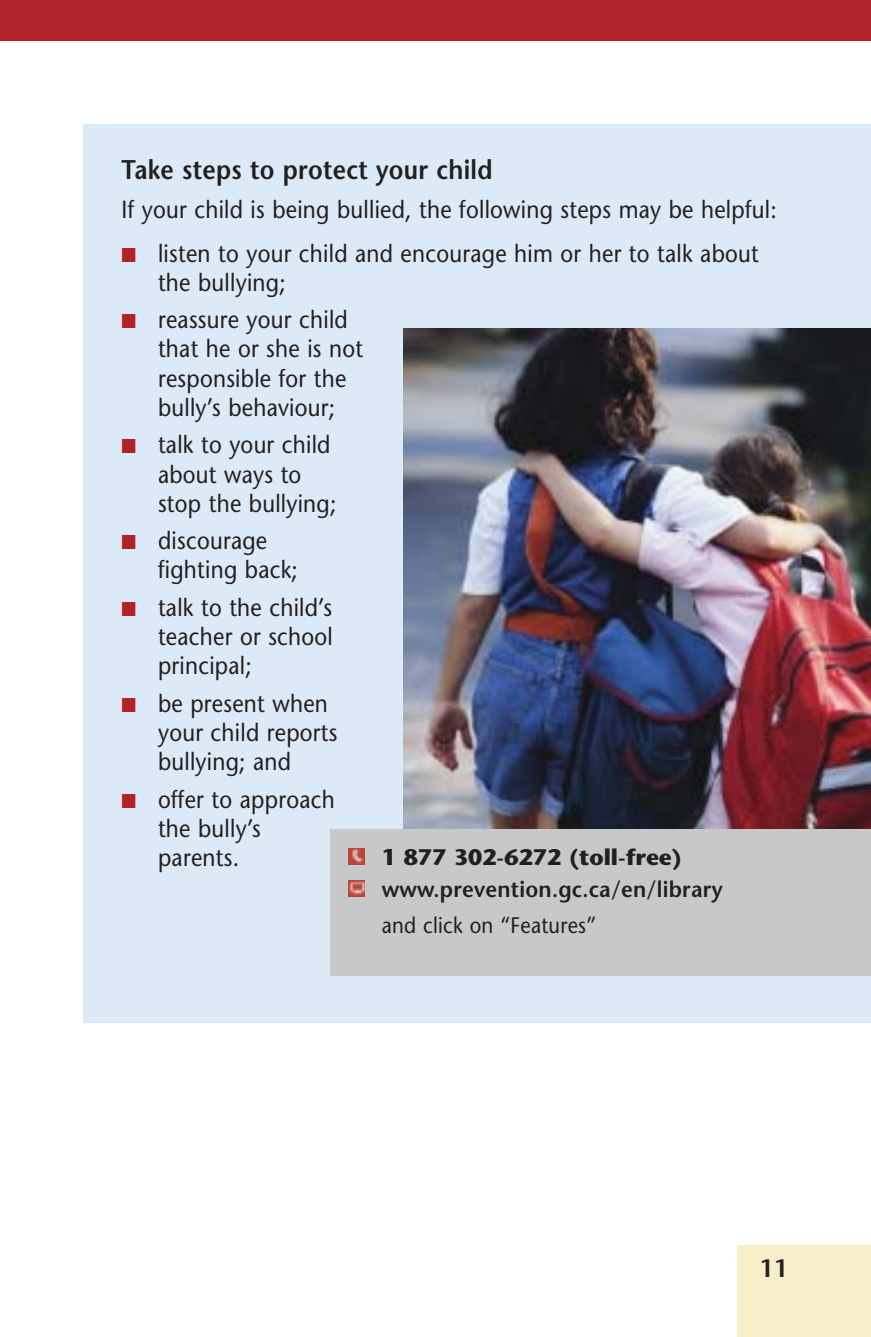
<style>
.page{position:relative;width:871px;height:1337px;background:#fff}
.page>*{position:absolute;margin:0;border:0;box-sizing:border-box;transform-origin:0 0}
.t1{font:600 27px "Stone Sans";letter-spacing:.01em;color:#231f1f;scale:.9 1}
.t2{font:24.75px/29.2px "Stone Sans";letter-spacing:.01em;color:#231f1f;scale:.9 1}
.t3{font:600 24.75px "Stone Sans";color:#231f1f}
.t4{font:600 22.5px "Stone Sans";letter-spacing:.01em;color:#231f1f;scale:.95 1}
.t5{font:700 22.5px "Stone Sans";color:#231f1f}
.t6{font:22.5px "Stone Sans";letter-spacing:.01em;color:#231f1f;scale:.9 1}
.s1{color:#af2329}
</style>
<div class="page">
<div style="left:0;top:0;width:871px;height:40px;background:#af2329"></div>
<div style="left:737px;top:1245px;width:134px;height:91px;background:#f6eec7"></div>
<div style="left:83px;top:124px;width:788px;height:899px;background:#dceaf7"></div>
<img style="left:403px;top:329px;width:468px;height:500px">
<div style="left:330px;top:829px;width:541px;height:146px;background:#c7c8ca"></div>
<img style="left:349px;top:848px;width:16px;height:16px">
<img style="left:349px;top:880px;width:16px;height:16px">
<p class="t1" style="left:122px;top:159px;width:414px">Take steps to protect your child</p>
<p class="t2" style="left:122px;top:197px;width:729px">If your child is being bullied, the following steps may be helpful:</p>
<p class="t2" style="left:158px;top:241px;width:669px;text-indent:-36px"><span class="s1">■</span> listen to your child and encourage him or her to talk about the bullying;</p>
<p class="t2" style="left:158px;top:307px;width:229px;text-indent:-36px"><span class="s1">■</span> reassure your child that he or she is not responsible for the bully’s behaviour;</p>
<p class="t2" style="left:158px;top:432px;width:200px;text-indent:-36px"><span class="s1">■</span> talk to your child about ways to stop the bullying;</p>
<p class="t2" style="left:158px;top:528px;width:157px;text-indent:-36px"><span class="s1">■</span> discourage fighting back;</p>
<p class="t2" style="left:158px;top:595px;width:196px;text-align:justify;text-indent:-36px"><span class="s1">■</span> talk to the child’s teacher or school principal;</p>
<p class="t2" style="left:158px;top:691px;width:201px;text-indent:-36px"><span class="s1">■</span> be present when your child reports bullying; and</p>
<p class="t2" style="left:158px;top:787px;width:198px;text-indent:-36px"><span class="s1">■</span> offer to approach the bully’s parents.</p>
<p class="t5" style="left:382px;top:848px;width:301px">1 877 302-6272 (toll-free)</p>
<p class="t4" style="left:382px;top:881px;width:360px">www.prevention.gc.ca/en/library</p>
<p class="t6" style="left:382px;top:916px;width:240px">and click on “Features”</p>
<p class="t3" style="left:759px;top:1258px;width:30px">11</p>
</div>
